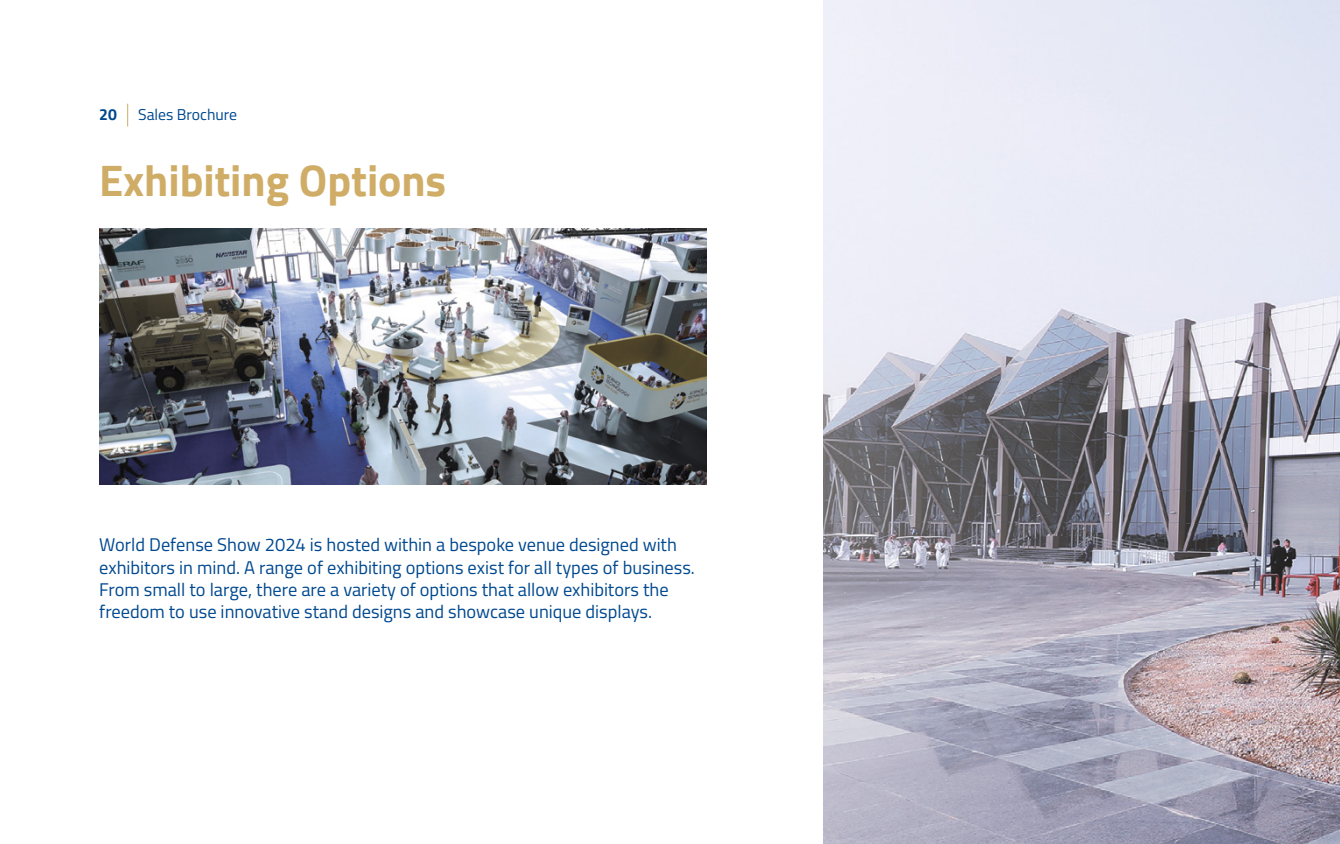
<style>
.page{position:relative;width:1340px;height:844px;background:#fff}
.page>*{position:absolute;margin:0;border:0;box-sizing:border-box;transform-origin:0 0}
.t1{font:700 43.75px "Cairo";color:#d0ad67}
.t2{font:18.38px/22.1px "Cairo";color:#004990}
.t3{font:15.75px "Cairo";color:#004990}
.t4{font:700 15.75px "Cairo";color:#004990}
</style>
<div class="page">
<img style="left:823px;top:0;width:516px;height:843px">
<img style="left:99px;top:229px;width:607px;height:255px">
<svg style="left:127px;top:104px;width:1px;height:22px"></svg>
<p class="t4" style="left:99px;top:105px;width:19px">20</p>
<p class="t3" style="left:138px;top:101px;width:100px">Sales Brochure</p>
<h1 class="t1" style="left:99px;top:155px;width:348px">Exhibiting Options</h1>
<p class="t2" style="left:99px;top:533px;width:597px">World Defense Show 2024 is hosted within a bespoke venue designed with exhibitors in mind. A range of exhibiting options exist for all types of business.<br>From small to large, there are a variety of options that allow exhibitors the freedom to use innovative stand designs and showcase unique displays.</p>
</div>
